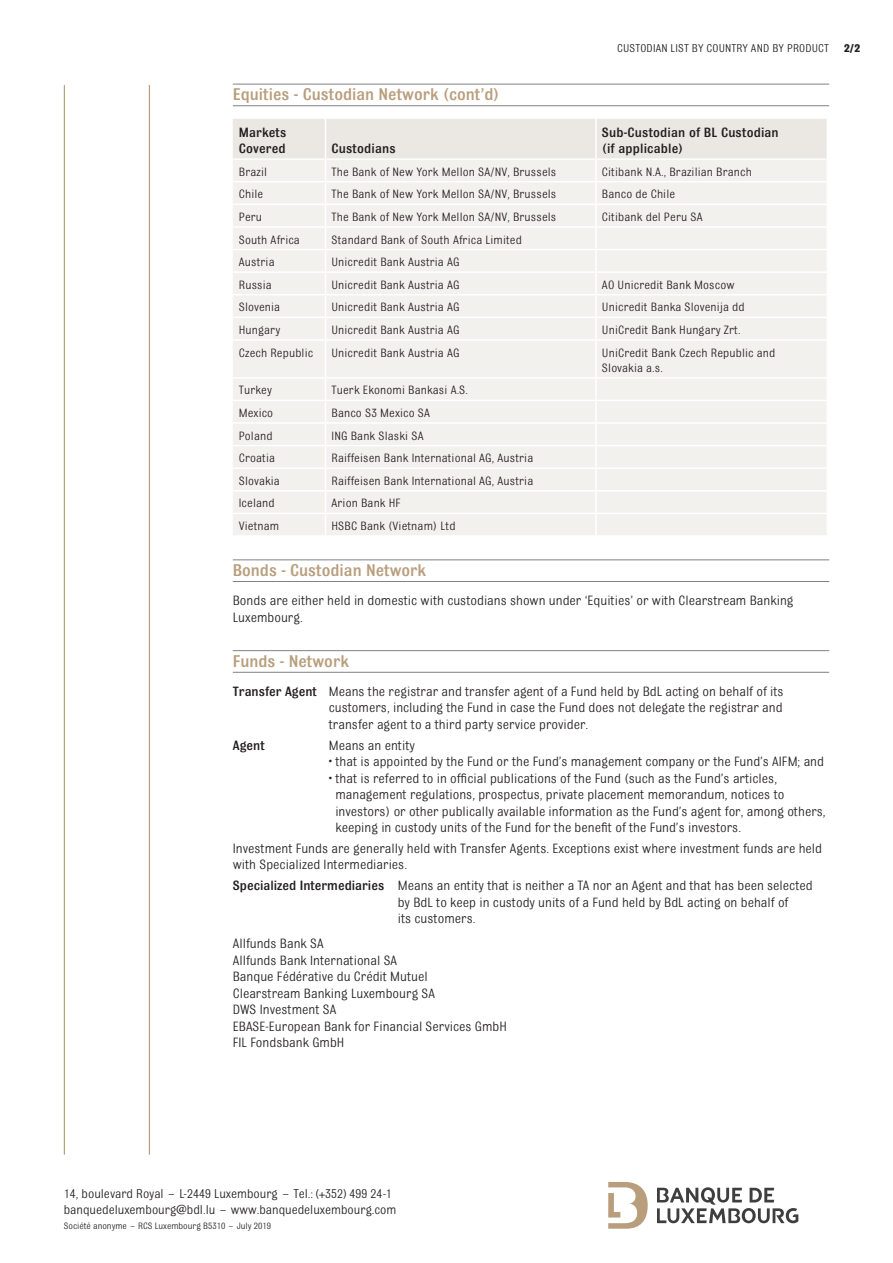
<style>
.page{position:relative;width:893px;height:1263px;background:#fff}
.page>*{position:absolute;margin:0;border:0;box-sizing:border-box;transform-origin:0 0}
.t1{font:500 18px "Bulldog";color:#b89e7c}
.t2{font:14.25px/16.5px "Bulldog";color:#231f20}
.t3{font:500 14.25px/16.5px "Bulldog";letter-spacing:.01em;color:#231f20}
.t4{font:13.5px/16.2px "Bulldog";color:#231f20}
.t5{font:12.75px/15.3px "Bulldog";letter-spacing:.01em;color:#231f20}
.t6{font:12px "Bulldog";letter-spacing:.01em;color:#231f20}
.t7{font:700 12px "Bulldog";color:#231f20}
.t8{font:9.75px "Bulldog";color:#231f20}
.s1{font-weight:500}
</style>
<div class="page">
<svg style="left:608px;top:1182px;width:40px;height:47px"></svg>
<svg style="left:657px;top:1187px;width:141px;height:36px"></svg>
<hr style="left:64px;top:85px;width:1px;height:1069px;background:#b89e7c">
<hr style="left:149px;top:85px;width:1px;height:1069px;background:#b89e7c">
<hr style="left:233px;top:84px;width:596px;height:1px;background:#808285">
<hr style="left:233px;top:105px;width:596px;height:1px;background:#808285">
<hr style="left:233px;top:560px;width:596px;height:1px;background:#808285">
<hr style="left:233px;top:581px;width:596px;height:1px;background:#808285">
<hr style="left:233px;top:650px;width:596px;height:1px;background:#808285">
<hr style="left:233px;top:672px;width:596px;height:1px;background:#808285">
<div style="left:233px;top:341px;width:594px;height:194px;background:#f3f1ee"></div>
<svg style="left:233px;top:119px;width:594px;height:220px"></svg>
<hr style="left:325px;top:341px;width:1px;height:36px;background:#fff">
<hr style="left:595px;top:341px;width:2px;height:36px;background:#fff">
<hr style="left:233px;top:377px;width:92px;height:2px;background:#fff">
<hr style="left:325px;top:377px;width:271px;height:2px;background:#fff">
<hr style="left:596px;top:377px;width:232px;height:2px;background:#fff">
<hr style="left:595px;top:379px;width:2px;height:21px;background:#fff">
<hr style="left:233px;top:400px;width:92px;height:1px;background:#fff">
<hr style="left:325px;top:400px;width:271px;height:1px;background:#fff">
<hr style="left:596px;top:400px;width:232px;height:1px;background:#fff">
<hr style="left:595px;top:401px;width:2px;height:21px;background:#fff">
<hr style="left:233px;top:422px;width:92px;height:2px;background:#fff">
<hr style="left:325px;top:422px;width:271px;height:2px;background:#fff">
<hr style="left:596px;top:422px;width:232px;height:2px;background:#fff">
<hr style="left:595px;top:424px;width:2px;height:21px;background:#fff">
<hr style="left:233px;top:445px;width:92px;height:1px;background:#fff">
<hr style="left:325px;top:445px;width:271px;height:1px;background:#fff">
<hr style="left:596px;top:445px;width:232px;height:1px;background:#fff">
<hr style="left:595px;top:446px;width:2px;height:21px;background:#fff">
<hr style="left:233px;top:467px;width:92px;height:2px;background:#fff">
<hr style="left:325px;top:467px;width:271px;height:2px;background:#fff">
<hr style="left:596px;top:467px;width:232px;height:2px;background:#fff">
<hr style="left:595px;top:469px;width:2px;height:21px;background:#fff">
<hr style="left:233px;top:490px;width:92px;height:2px;background:#fff">
<hr style="left:325px;top:490px;width:271px;height:2px;background:#fff">
<hr style="left:596px;top:490px;width:232px;height:2px;background:#fff">
<hr style="left:595px;top:492px;width:2px;height:21px;background:#fff">
<hr style="left:233px;top:513px;width:92px;height:1px;background:#fff">
<hr style="left:325px;top:513px;width:271px;height:1px;background:#fff">
<svg style="left:325px;top:379px;width:1px;height:156px"></svg>
<hr style="left:596px;top:513px;width:232px;height:1px;background:#fff">
<hr style="left:595px;top:514px;width:2px;height:21px;background:#fff">
<hr style="left:233px;top:158px;width:92px;height:2px;background:#fff">
<hr style="left:325px;top:158px;width:271px;height:2px;background:#fff">
<hr style="left:596px;top:158px;width:232px;height:2px;background:#fff">
<p class="t1" style="left:233px;top:85px;width:269px">Equities - Custodian Network (cont’d)</p>
<p class="t3" style="left:239px;top:124px;width:49px">Markets<br>Covered</p>
<p class="t3" style="left:331px;top:140px;width:66px">Custodians</p>
<p class="t6" style="left:617px;top:43px;width:213px">CUSTODIAN LIST BY COUNTRY AND BY PRODUCT</p>
<p class="t7" style="left:844px;top:42px;width:18px">2/2</p>
<p class="t3" style="left:602px;top:124px;width:178px">Sub-Custodian of BL Custodian (if applicable)</p>
<p class="t5" style="left:239px;top:164px;width:30px">Brazil</p>
<p class="t5" style="left:331px;top:164px;width:226px">The Bank of New York Mellon SA/NV, Brussels</p>
<p class="t5" style="left:602px;top:164px;width:151px">Citibank N.A., Brazilian Branch</p>
<p class="t5" style="left:239px;top:186px;width:26px">Chile</p>
<p class="t5" style="left:331px;top:186px;width:226px">The Bank of New York Mellon SA/NV, Brussels</p>
<p class="t5" style="left:602px;top:186px;width:75px">Banco de Chile</p>
<p class="t5" style="left:239px;top:209px;width:25px">Peru</p>
<p class="t5" style="left:331px;top:209px;width:226px">The Bank of New York Mellon SA/NV, Brussels</p>
<p class="t5" style="left:602px;top:209px;width:102px">Citibank del Peru SA</p>
<p class="t5" style="left:239px;top:232px;width:63px">South Africa</p>
<p class="t5" style="left:331px;top:232px;width:192px">Standard Bank of South Africa Limited</p>
<p class="t5" style="left:239px;top:254px;width:37px">Austria</p>
<p class="t5" style="left:331px;top:254px;width:129px">Unicredit Bank Austria AG</p>
<p class="t5" style="left:239px;top:277px;width:34px">Russia</p>
<p class="t5" style="left:331px;top:277px;width:129px">Unicredit Bank Austria AG</p>
<p class="t5" style="left:602px;top:277px;width:134px">AO Unicredit Bank Moscow</p>
<p class="t5" style="left:239px;top:299px;width:43px">Slovenia</p>
<p class="t5" style="left:331px;top:299px;width:129px">Unicredit Bank Austria AG</p>
<p class="t5" style="left:602px;top:299px;width:144px">Unicredit Banka Slovenija dd</p>
<p class="t5" style="left:239px;top:322px;width:43px">Hungary</p>
<p class="t5" style="left:331px;top:322px;width:129px">Unicredit Bank Austria AG</p>
<p class="t5" style="left:602px;top:322px;width:140px">UniCredit Bank Hungary Zrt.</p>
<p class="t5" style="left:239px;top:345px;width:76px">Czech Republic</p>
<p class="t5" style="left:331px;top:345px;width:129px">Unicredit Bank Austria AG</p>
<p class="t5" style="left:602px;top:345px;width:175px">UniCredit Bank Czech Republic and<br>Slovakia a.s.</p>
<p class="t5" style="left:239px;top:382px;width:35px">Turkey</p>
<p class="t5" style="left:331px;top:382px;width:138px">Tuerk Ekonomi Bankasi A.S.</p>
<p class="t5" style="left:239px;top:405px;width:36px">Mexico</p>
<p class="t5" style="left:331px;top:405px;width:100px">Banco S3 Mexico SA</p>
<p class="t5" style="left:239px;top:428px;width:35px">Poland</p>
<p class="t5" style="left:331px;top:428px;width:94px">ING Bank Slaski SA</p>
<p class="t5" style="left:239px;top:450px;width:38px">Croatia</p>
<p class="t5" style="left:331px;top:450px;width:203px">Raiffeisen Bank International AG, Austria</p>
<p class="t5" style="left:239px;top:473px;width:43px">Slovakia</p>
<p class="t5" style="left:331px;top:473px;width:203px">Raiffeisen Bank International AG, Austria</p>
<p class="t5" style="left:239px;top:495px;width:37px">Iceland</p>
<p class="t5" style="left:331px;top:495px;width:71px">Arion Bank HF</p>
<p class="t5" style="left:239px;top:518px;width:42px">Vietnam</p>
<p class="t5" style="left:331px;top:518px;width:126px">HSBC Bank (Vietnam) Ltd</p>
<p class="t1" style="left:233px;top:561px;width:195px">Bonds - Custodian Network</p>
<p class="t2" style="left:233px;top:592px;width:562px">Bonds are either held in domestic with custodians shown under ‘Equities’ or with Clearstream Banking<br>Luxembourg.</p>
<p class="t1" style="left:233px;top:652px;width:117px">Funds - Network</p>
<p class="t2" style="left:329px;top:683px;width:456px;text-align:justify;text-indent:-96px"><span class="s1">Transfer Agent</span> Means the registrar and transfer agent of a Fund held by BdL acting on behalf of its customers, including the Fund in case the Fund does not delegate the registrar and transfer agent to a third party service provider.</p>
<p class="t3" style="left:233px;top:736px;width:33px">Agent</p>
<p class="t2" style="left:329px;top:737px;width:88px">Means an entity</p>
<p class="t2" style="left:329px;top:753px;width:497px">• that is appointed by the Fund or the Fund’s management company or the Fund’s AIFM; and</p>
<p class="t2" style="left:335px;top:770px;width:492px;text-indent:-7px">• that is referred to in official publications of the Fund (such as the Fund’s articles, management regulations, prospectus, private placement memorandum, notices to investors) or other publically available information as the Fund’s agent for, among others, keeping in custody units of the Fund for the benefit of the Fund’s investors.</p>
<p class="t2" style="left:233px;top:840px;width:591px">Investment Funds are generally held with Transfer Agents. Exceptions exist where investment funds are held with Specialized Intermediaries.</p>
<p class="t2" style="left:398px;top:877px;width:416px;text-indent:-165px"><span class="s1">Specialized Intermediaries</span> Means an entity that is neither a TA nor an Agent and that has been selected by BdL to keep in custody units of a Fund held by BdL acting on behalf of<br>its customers.</p>
<p class="t2" style="left:233px;top:935px;width:276px">Allfunds Bank SA<br>Allfunds Bank International SA<br>Banque Fédérative du Crédit Mutuel<br>Clearstream Banking Luxembourg SA<br>DWS Investment SA<br>EBASE-European Bank for Financial Services GmbH<br>FIL Fondsbank GmbH</p>
<p class="t4" style="left:64px;top:1186px;width:334px">14, boulevard Royal – L-2449 Luxembourg – Tel.:(+352) 499 24-1 banquedeluxembourg@bdl.lu – www.banquedeluxembourg.com</p>
<p class="t8" style="left:64px;top:1220px;width:209px">Société anonyme – RCS Luxembourg B5310 – July 2019</p>
</div>
